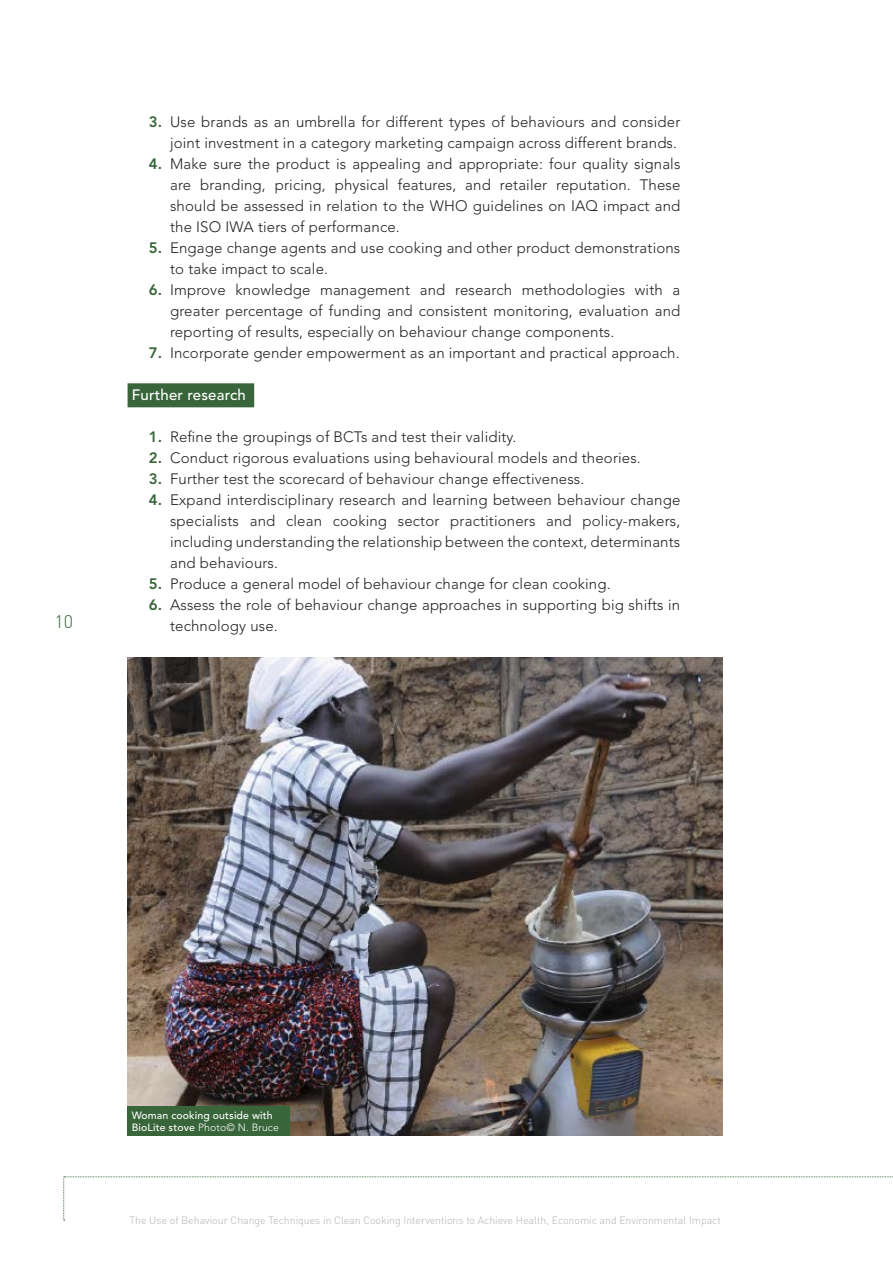
<style>
.page{position:relative;width:893px;height:1263px;background:#fff}
.page>*{position:absolute;margin:0;border:0;box-sizing:border-box;transform-origin:0 0}
.t1{font:300 18px "DIN";color:#386539}
.t2{font:300 15px/21px "Avenir LT Std";letter-spacing:.01em;color:#222221;text-align:justify}
.t3{font:500 15px "Avenir LT Std";letter-spacing:.01em;color:#fff}
.t4{font:300 10.5px "DIN";color:#b1b1b0}
.t5{font:500 10.5px/12.6px "Avenir LT Std";letter-spacing:.01em;color:#fff}
.s1{font-weight:800;color:#386539}
.s2{font-weight:300}
</style>
<div class="page">
<svg style="left:63px;top:1176px;width:830px;height:45px"></svg>
<div style="left:128px;top:383px;width:126px;height:24px;background:#386539"></div>
<img style="left:128px;top:658px;width:595px;height:477px">
<div style="left:128px;top:1106px;width:162px;height:29px;background:#386539"></div>
<p class="t1" style="left:55px;top:610px;width:20px">10</p>
<p class="t2" style="left:149px;top:112px;width:533px;text-align:right"><span class="s1">3.</span> Use brands as an umbrella for different types of behaviours and consider joint investment in a category marketing campaign across different brands.</p>
<p class="t2" style="left:170px;top:154px;width:512px;text-indent:-21px"><span class="s1">4.</span> Make sure the product is appealing and appropriate: four quality signals are branding, pricing, physical features, and retailer reputation. These should be assessed in relation to the WHO guidelines on IAQ impact and the ISO IWA tiers of performance.</p>
<p class="t2" style="left:170px;top:238px;width:512px;text-indent:-21px"><span class="s1">5.</span> Engage change agents and use cooking and other product demonstrations to take impact to scale.</p>
<p class="t2" style="left:170px;top:280px;width:512px;text-indent:-21px"><span class="s1">6.</span> Improve knowledge management and research methodologies with a greater percentage of funding and consistent monitoring, evaluation and reporting of results, especially on behaviour change components.</p>
<p class="t2" style="left:149px;top:343px;width:532px"><span class="s1">7.</span> Incorporate gender empowerment as an important and practical approach.</p>
<p class="t3" style="left:132px;top:386px;width:115px">Further research</p>
<p class="t2" style="left:149px;top:427px;width:369px"><span class="s1">1.</span> Refine the groupings of BCTs and test their validity.</p>
<p class="t2" style="left:149px;top:448px;width:493px"><span class="s1">2.</span> Conduct rigorous evaluations using behavioural models and theories.</p>
<p class="t2" style="left:149px;top:469px;width:437px"><span class="s1">3.</span> Further test the scorecard of behaviour change effectiveness.</p>
<p class="t2" style="left:170px;top:490px;width:512px;text-indent:-21px"><span class="s1">4.</span> Expand interdisciplinary research and learning between behaviour change specialists and clean cooking sector practitioners and policy-makers, including understanding the relationship between the context, determinants and behaviours.</p>
<p class="t2" style="left:149px;top:574px;width:463px"><span class="s1">5.</span> Produce a general model of behaviour change for clean cooking.</p>
<p class="t2" style="left:170px;top:595px;width:512px;text-indent:-21px"><span class="s1">6.</span> Assess the role of behaviour change approaches in supporting big shifts in technology use.</p>
<p class="t5" style="left:132px;top:1109px;width:149px">Woman cooking outside with<br>BioLite stove <span class="s2">Photo© N. Bruce</span></p>
<p class="t4" style="left:130px;top:1214px;width:593px">The Use of Behaviour Change Techniques in Clean Cooking Interventions to Achieve Health, Economic and Environmental Impact</p>
</div>
